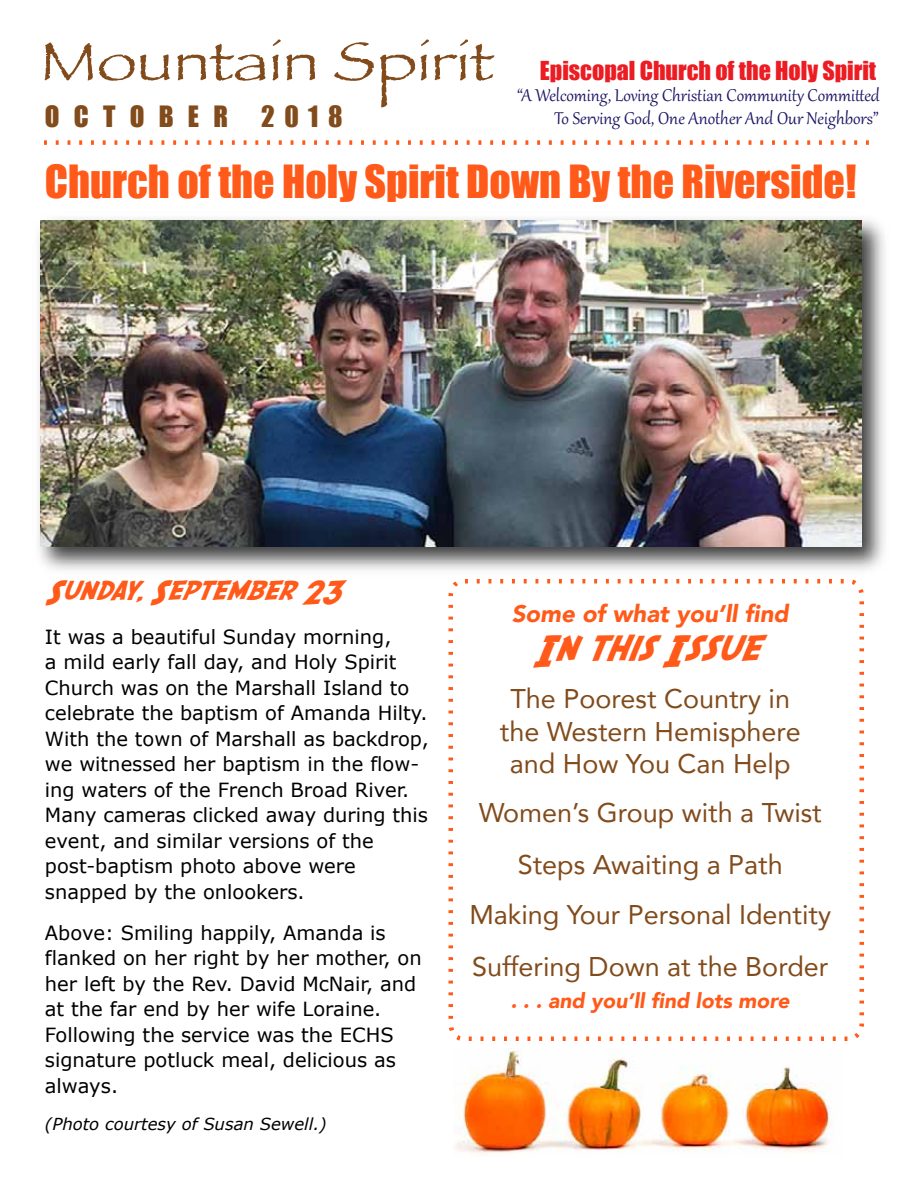
<style>
.page{position:relative;width:918px;height:1188px;background:#fff}
.page>*{position:absolute;margin:0;border:0;box-sizing:border-box;transform-origin:0 0}
.t1{font:56.4px "Papyrus";color:#824b1b;scale:1.17 1}
.t2{font:42px "Impact";color:#ff5a19}
.t3{font:36px "SF Fedora";color:#ff5a19}
.t4{font:27px/51.4px "Avenir";color:#824b1b;text-align:center}
.t5{font:27px "SF Fedora";color:#ff5a19}
.t6{font:27px "Impact";color:#824b1b}
.t7{font:24px "Impact";color:#ec1c23}
.t8{font:italic 900 24px "Avenir";color:#ff5a19}
.t9{font:21px "Gabriola";color:#1b1464}
.t10{font:italic 900 21px "Avenir";color:#ff5a19}
.t11{font:19.5px/25.5px "Verdana";color:#000}
.t12{font:italic 16.5px "Verdana";color:#000}
</style>
<div class="page">
<svg style="left:44px;top:140px;width:825px;height:5px"></svg>
<img style="left:38px;top:219px;width:847px;height:352px">
<img style="left:40px;top:220px;width:821px;height:327px">
<svg style="left:448px;top:579px;width:416px;height:462px"></svg>
<img style="left:455px;top:1048px;width:377px;height:105px">
<h1 class="t1" style="left:40px;top:27px;width:389px">Mountain Spirit</h1>
<h3 class="t6" style="left:45px;top:96px;width:299px">O C T O B E R 2 0 1 8</h3>
<p class="t7" style="left:540px;top:52px;width:338px">Episcopal Church of the Holy Spirit</p>
<p class="t9" style="left:517px;top:82px;width:364px">“A Welcoming, Loving Christian Community Committed</p>
<p class="t9" style="left:554px;top:104px;width:326px">To Serving God, One Another And Our Neighbors”</p>
<h2 class="t2" style="left:45px;top:149px;width:813px">Church of the Holy Spirit Down By the Riverside!</h2>
<h3 class="t5" style="left:45px;top:573px;width:296px">Sunday, September 23</h3>
<p class="t11" style="left:45px;top:624px;width:385px">It was a beautiful Sunday morning,<br>a mild early fall day, and Holy Spirit Church was on the Marshall Island to celebrate the baptism of Amanda Hilty.<br>With the town of Marshall as backdrop, we witnessed her baptism in the flow&shy;ing waters of the French Broad River.<br>Many cameras clicked away during this event, and similar versions of the post-baptism photo above were snapped by the onlookers.</p>
<p class="t11" style="left:45px;top:919px;width:378px">Above: Smiling happily, Amanda is flanked on her right by her mother, on her left by the Rev. David McNair, and at the far end by her wife Loraine.<br>Following the service was the ECHS signature potluck meal, delicious as always.</p>
<p class="t12" style="left:45px;top:1112px;width:283px">(Photo courtesy of Susan Sewell.)</p>
<p class="t8" style="left:512px;top:594px;width:278px">Some of what you’ll find</p>
<h3 class="t3" style="left:533px;top:624px;width:226px">In this Issue</h3>
<h3 class="t4" style="left:500px;top:682px;width:302px;line-height:32.4px">The Poorest Country in the Western Hemisphere and How You Can Help</h3>
<h3 class="t4" style="left:469px;top:786px;width:363px">Women’s Group with a Twist<br>Steps Awaiting a Path<br>Making Your Personal Identity<br>Suffering Down at the Border</h3>
<p class="t10" style="left:511px;top:984px;width:280px">. . . and you’ll find lots more</p>
</div>
